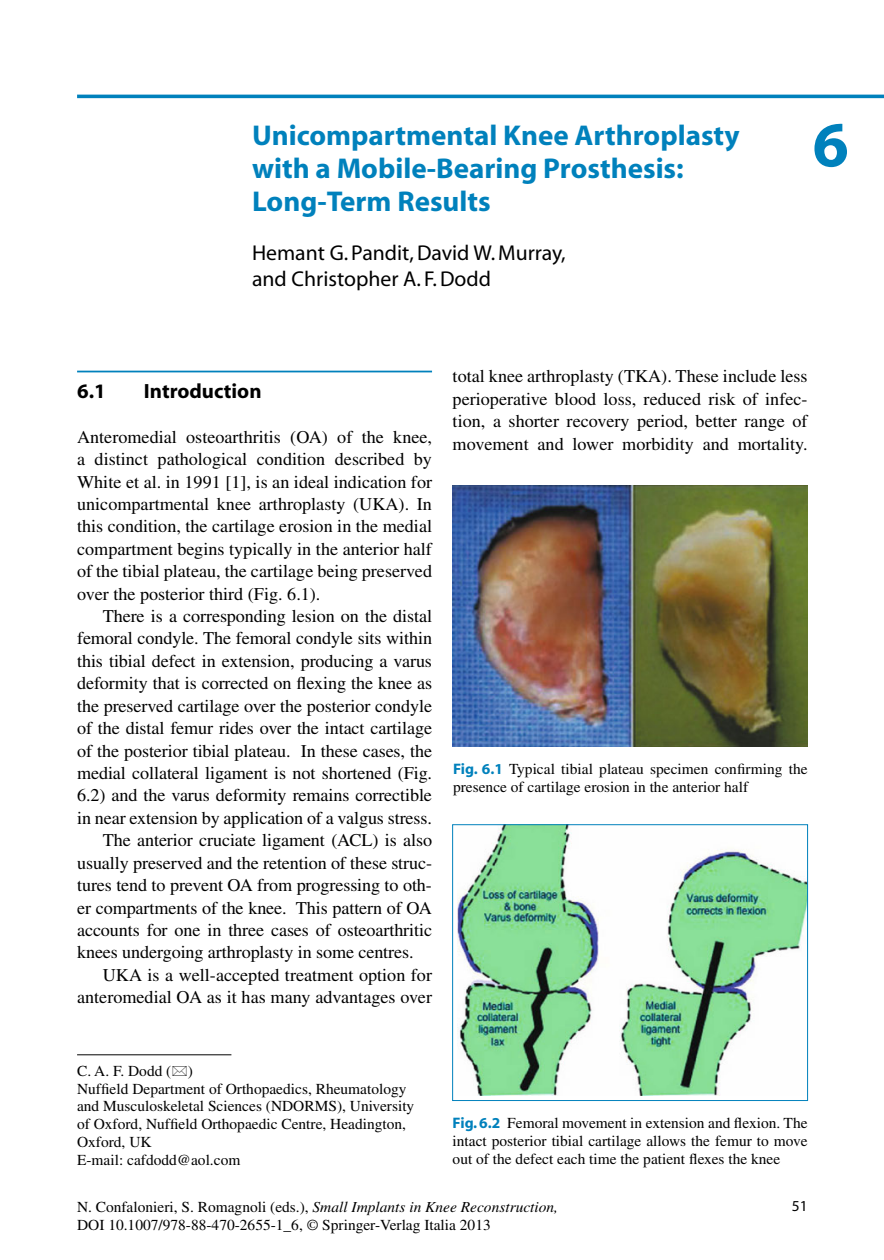
<style>
.page{position:relative;width:884px;height:1260px;background:#fff}
.page>*{position:absolute;margin:0;border:0;box-sizing:border-box;transform-origin:0 0}
.t1{font:700 64.58px "Myriad";color:#0081bc}
.t2{font:700 28.7px/33.2px "Myriad";color:#0081bc}
.t3{font:21.53px/25.9px "Myriad";color:#000}
.t4{font:700 20.65px "Myriad";color:#000}
.t5{font:17.85px/22.4px "Times";letter-spacing:-.005em;color:#000;text-align:justify}
.t6{font:15.22px/17.8px "Times";color:#000}
.t7{font:15.22px "Myriad";color:#000}
.s1{font-family:"Myriad";font-weight:700;color:#0081bc}
.s2{font-style:italic}
</style>
<div class="page">
<hr style="left:77px;top:371px;width:355px;height:1px;background:#0081bc">
<hr style="left:77px;top:95px;width:806px;height:3px;background:#0081bc">
<hr style="left:77px;top:1054px;width:154px;height:1px;background:#000">
<img style="left:452px;top:485px;width:355px;height:262px">
<img style="left:457px;top:826px;width:348px;height:270px">
<div style="left:452px;top:824px;width:355px;height:277px;border:1px solid #0081bc"></div>
<h2 class="t2" style="left:252px;top:121px;width:489px">Unicompartmental Knee Arthroplasty with a Mobile-Bearing Prosthesis:<br>Long-Term Results</h2>
<p class="t3" style="left:252px;top:242px;width:315px">Hemant G. Pandit, David W. Murray, and Christopher A. F. Dodd</p>
<h1 class="t1" style="left:812px;top:121px;width:38px">6</h1>
<p class="t4" style="left:77px;top:383px;width:30px">6.1</p>
<p class="t4" style="left:144px;top:383px;width:119px">Introduction</p>
<p class="t5" style="left:77px;top:427px;width:356px">Anteromedial osteoarthritis (OA) of the knee, a distinct pathological condition described by White et al. in 1991 [1], is an ideal indication for unicompartmental knee arthroplasty (UKA). In this condition, the cartilage erosion in the medial compartment begins typically in the anterior half of the tibial plateau, the cartilage being preserved over the posterior third (Fig. 6.1).</p>
<p class="t5" style="left:103px;top:607px;width:330px">There is a corresponding lesion on the distal</p>
<p class="t5" style="left:77px;top:629px;width:356px">femoral condyle. The femoral condyle sits within</p>
<p class="t5" style="left:77px;top:651px;width:356px">this tibial defect in extension, producing a varus</p>
<p class="t5" style="left:77px;top:674px;width:356px">deformity that is corrected on flexing the knee as</p>
<p class="t5" style="left:77px;top:696px;width:356px">the preserved cartilage over the posterior condyle</p>
<p class="t5" style="left:77px;top:719px;width:356px">of the distal femur rides over the intact cartilage</p>
<p class="t5" style="left:77px;top:741px;width:356px">of the posterior tibial plateau. In these cases, the</p>
<p class="t5" style="left:77px;top:763px;width:356px">medial collateral ligament is not shortened (Fig.</p>
<p class="t5" style="left:77px;top:786px;width:356px">6.2) and the varus deformity remains correctible</p>
<p class="t5" style="left:77px;top:808px;width:356px">in near extension by application of a valgus stress.</p>
<p class="t5" style="left:103px;top:831px;width:330px">The anterior cruciate ligament (ACL) is also</p>
<p class="t5" style="left:77px;top:853px;width:356px">usually preserved and the retention of these struc-</p>
<p class="t5" style="left:77px;top:876px;width:356px">tures tend to prevent OA from progressing to oth-</p>
<p class="t5" style="left:77px;top:898px;width:356px">er compartments of the knee. This pattern of OA</p>
<p class="t5" style="left:77px;top:920px;width:356px">accounts for one in three cases of osteoarthritic</p>
<p class="t5" style="left:77px;top:943px;width:338px">knees undergoing arthroplasty in some centres.</p>
<p class="t5" style="left:103px;top:965px;width:330px">UKA is a well-accepted treatment option for</p>
<p class="t5" style="left:77px;top:988px;width:356px">anteromedial OA as it has many advantages over</p>
<p class="t5" style="left:452px;top:367px;width:356px">total knee arthroplasty (TKA). These include less perioperative blood loss, reduced risk of infec&shy;tion, a shorter recovery period, better range of movement and lower morbidity and mortality.</p>
<p class="t6" style="left:453px;top:762px;width:356px"><span class="s1">Fig. 6.1</span> Typical tibial plateau specimen confirming the presence of cartilage erosion in the anterior half</p>
<p class="t6" style="left:77px;top:1063px;width:338px">C. A. F. Dodd ( )<br>Nuffield Department of Orthopaedics, Rheumatology and Musculoskeletal Sciences (NDORMS), University of Oxford, Nuffield Orthopaedic Centre, Headington, Oxford, UK<br>E-mail: cafdodd@aol.com</p>
<p class="t6" style="left:77px;top:1199px;width:482px">N. Confalonieri, S. Romagnoli (eds.), <span class="s2">Small Implants in Knee Reconstruction,<br></span>DOI 10.1007/978-88-470-2655-1_6, © Springer-Verlag Italia 2013</p>
<p class="t6" style="left:452px;top:1115px;width:356px;text-align:justify"><span class="s1">Fig. 6.2</span> Femoral movement in extension and flexion. The intact posterior tibial cartilage allows the femur to move out of the defect each time the patient flexes the knee</p>
<p class="t7" style="left:791px;top:1200px;width:17px">51</p>
</div>
